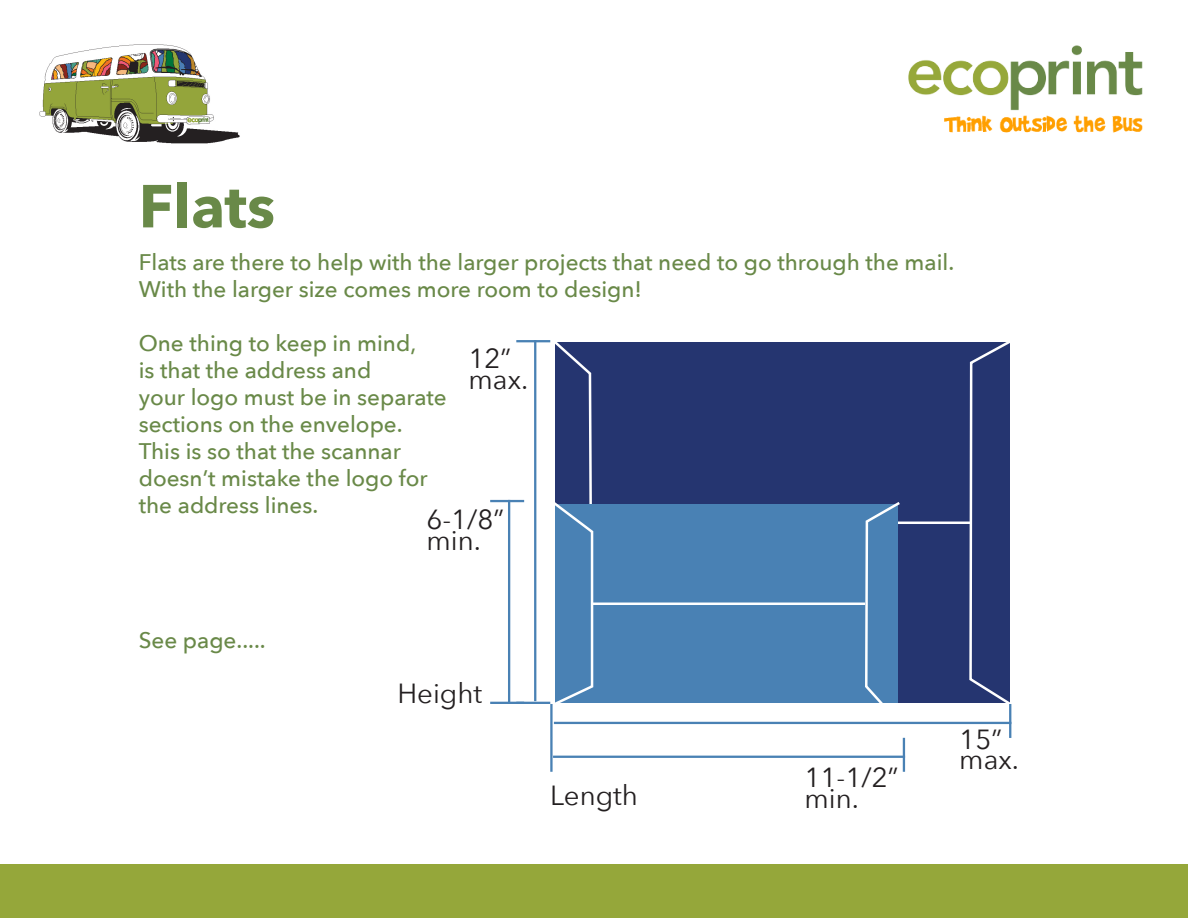
<style>
.page{position:relative;width:1188px;height:918px;background:#fff}
.page>*{position:absolute;margin:0;border:0;box-sizing:border-box;transform-origin:0 0}
.t1{font:700 60px "Avenir Next";color:#698948}
.t2{font:27.6px/20.7px "Avenir Next";color:#231f20}
.t3{font:500 22.5px/27px "Avenir Next";color:#698948}
</style>
<div class="page">
<img style="left:908px;top:45px;width:235px;height:88px">
<div style="left:0;top:864px;width:1188px;height:54px;background:#95a73a"></div>
<img style="left:39px;top:44px;width:201px;height:100px">
<div style="left:555px;top:342px;width:454px;height:361px;background:#253570"></div>
<hr style="left:878px;top:522px;width:94px;height:2px;background:#fff">
<div style="left:555px;top:504px;width:343px;height:199px;background:#4981b4"></div>
<svg style="left:968px;top:342px;width:44px;height:366px"></svg>
<svg style="left:864px;top:502px;width:39px;height:201px"></svg>
<svg style="left:550px;top:340px;width:45px;height:364px"></svg>
<hr style="left:592px;top:603px;width:273px;height:2px;background:#fff">
<hr style="left:516px;top:340px;width:34px;height:2px;background:#4981b4">
<hr style="left:516px;top:702px;width:34px;height:2px;background:#4981b4">
<hr style="left:534px;top:340px;width:2px;height:361px;background:#4981b4">
<hr style="left:490px;top:500px;width:34px;height:2px;background:#4981b4">
<hr style="left:490px;top:702px;width:34px;height:2px;background:#4981b4">
<hr style="left:508px;top:500px;width:2px;height:202px;background:#4981b4">
<hr style="left:1009px;top:704px;width:2px;height:34px;background:#4981b4">
<hr style="left:550px;top:704px;width:3px;height:34px;background:#4981b4">
<hr style="left:554px;top:722px;width:457px;height:2px;background:#4981b4">
<hr style="left:903px;top:738px;width:2px;height:34px;background:#4981b4">
<hr style="left:550px;top:738px;width:3px;height:34px;background:#4981b4">
<hr style="left:553px;top:756px;width:352px;height:2px;background:#4981b4">
<p class="t1" style="left:139px;top:154px;width:138px">Flats</p>
<p class="t3" style="left:139px;top:247px;width:817px">Flats are there to help with the larger projects that need to go through the mail.<br>With the larger size comes more room to design!</p>
<p class="t3" style="left:139px;top:328px;width:279px">One thing to keep in mind,</p>
<p class="t3" style="left:139px;top:355px;width:234px">is that the address and</p>
<p class="t3" style="left:139px;top:382px;width:309px">your logo must be in separate</p>
<p class="t3" style="left:139px;top:409px;width:265px">sections on the envelope.</p>
<p class="t3" style="left:139px;top:436px;width:290px">This is so that the scannar doesn’t mistake the logo for the address lines.</p>
<p class="t2" style="left:469px;top:347px;width:61px">12” max.</p>
<p class="t2" style="left:426px;top:508px;width:79px">6-1/8” min.</p>
<p class="t3" style="left:139px;top:625px;width:129px">See page.....</p>
<p class="t2" style="left:397px;top:682px;width:86px">Height</p>
<p class="t2" style="left:550px;top:784px;width:89px">Length</p>
<p class="t2" style="left:805px;top:766px;width:95px">11-1/2” min.</p>
<p class="t2" style="left:959px;top:728px;width:61px">15” max.</p>
</div>
